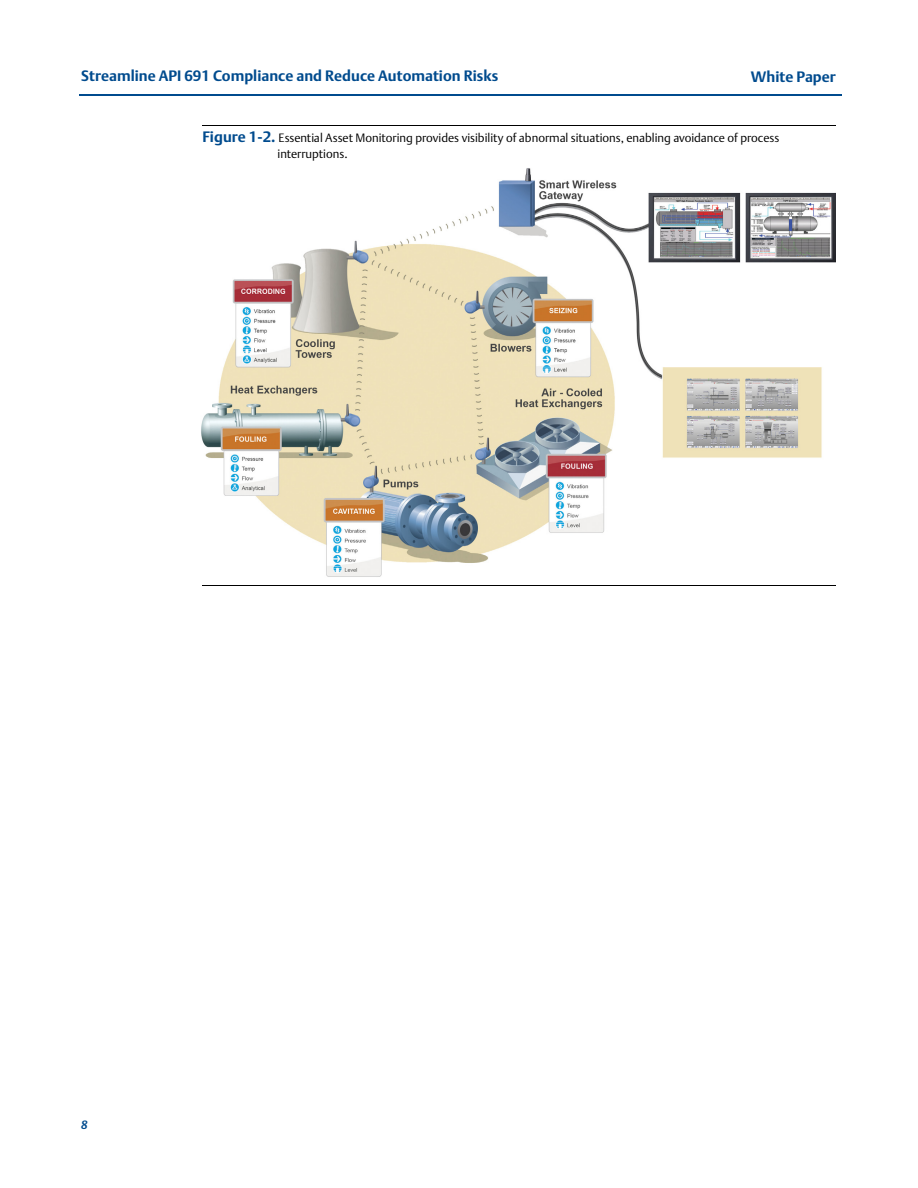
<style>
.page{position:relative;width:918px;height:1188px;background:#fff}
.page>*{position:absolute;margin:0;border:0;box-sizing:border-box;transform-origin:0 0}
.t1{font:700 15px "DTL Argo T";color:#004b8e}
.t2{font:12px/16.5px "DTL Argo T Light";color:#000}
.t3{font:italic 700 12px "DTL Argo T";color:#004b8e}
.s1{font-family:"DTL Argo T";font-weight:700;font-size:15px;color:#004b8e}
</style>
<div class="page">
<hr style="left:80px;top:94px;width:762px;height:2px;background:#004b8e">
<hr style="left:202px;top:126px;width:634px;height:1px;background:#000">
<hr style="left:202px;top:586px;width:634px;height:1px;background:#000">
<img style="left:201px;top:168px;width:635px;height:409px">
<p class="t1" style="left:81px;top:69px;width:419px">Streamline API 691 Compliance and Reduce Automation Risks</p>
<p class="t1" style="left:751px;top:70px;width:86px">White Paper</p>
<p class="t2" style="left:277px;top:130px;width:503px;text-indent:-75px"><span class="s1">Figure 1-2.</span> Essential Asset Monitoring provides visibility of abnormal situations, enabling avoidance of process interruptions.</p>
<p class="t3" style="left:81px;top:1120px;width:8px">8</p>
</div>
